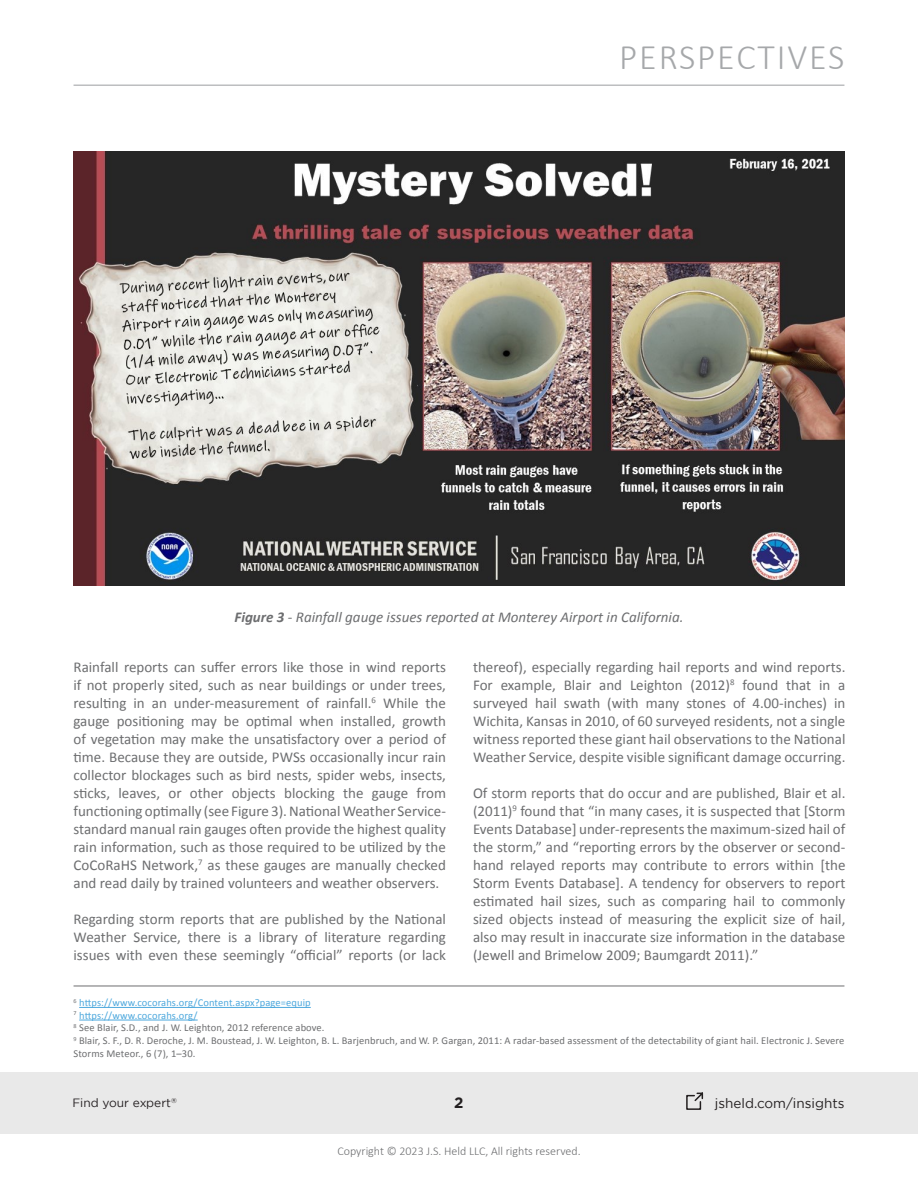
<style>
.page{position:relative;width:918px;height:1188px;background:#fff}
.page>*{position:absolute;margin:0;border:0;box-sizing:border-box;transform-origin:0 0}
.t1{font:300 36px "Calibri";letter-spacing:.05em;color:#a6a8aa}
.Text_Styles{font:15px/18px "Calibri";color:#6d6e70;text-align:justify}
.t2{font:italic 15px "Calibri";color:#6d6e70}
.t3{font:700 15px "Gotham";color:#231f20}
.t4{font:13.5px "Gotham";color:#231f20}
.t5{font:300 12px "Calibri";color:#6d6e70}
.t6{font:12px "Gotham";color:#241f21}
.t7{font:10.5px/12.6px "Calibri";letter-spacing:.01em;color:#6d6e70}
.t8{font:10.5px "Calibri";letter-spacing:.01em;color:#4da8dd}
.t9{font:7.05px "Gotham";color:#241f21}
.s1{font-weight:700}
</style>
<div class="page">
<div style="left:0;top:1072px;width:918px;height:62px;background:#e9e9e9"></div>
<hr style="left:74px;top:85px;width:770px;height:1px;background:#a6a8ab">
<svg style="left:686px;top:1092px;width:18px;height:18px"></svg>
<hr style="left:74px;top:986px;width:770px;height:1px;background:#6d6e70">
<hr style="left:79px;top:1007px;width:232px;height:1px;background:#4da8dd">
<hr style="left:79px;top:1020px;width:119px;height:1px;background:#4da8dd">
<img style="left:74px;top:151px;width:770px;height:434px">
<h1 class="t1" style="left:619px;top:35px;width:227px">PERSPECTIVES</h1>
<p class="t2" style="left:234px;top:607px;width:451px"><span class="s1">Figure 3</span> - Rainfall gauge issues reported at Monterey Airport in California.</p>
<p class="Text_Styles" style="left:74px;top:657px;width:374px">Rainfall reports can suffer errors like those in wind reports if not properly sited, such as near buildings or under trees, resulting in an under-measurement of rainfall.<sup>6</sup> While the gauge positioning may be optimal when installed, growth of vegetation may make the unsatisfactory over a period of time. Because they are outside, PWSs occasionally incur rain collector blockages such as bird nests, spider webs, insects, sticks, leaves, or other objects blocking the gauge from functioning optimally (see Figure 3). National Weather Service&shy;standard manual rain gauges often provide the highest quality rain information, such as those required to be utilized by the CoCoRaHS Network,<sup>7</sup> as these gauges are manually checked and read daily by trained volunteers and weather observers.</p>
<p class="Text_Styles" style="left:74px;top:909px;width:374px">Regarding storm reports that are published by the National Weather Service, there is a library of literature regarding issues with even these seemingly “official” reports (or lack</p>
<p class="Text_Styles" style="left:473px;top:657px;width:374px">thereof), especially regarding hail reports and wind reports.<br>For example, Blair and Leighton (2012)<sup>8</sup> found that in a surveyed hail swath (with many stones of 4.00-inches) in Wichita, Kansas in 2010, of 60 surveyed residents, not a single witness reported these giant hail observations to the National Weather Service, despite visible significant damage occurring.</p>
<p class="Text_Styles" style="left:473px;top:783px;width:374px">Of storm reports that do occur and are published, Blair et al. (2011)<sup>9</sup> found that “in many cases, it is suspected that [Storm Events Database] under-represents the maximum-sized hail of the storm,” and “reporting errors by the observer or second&shy;hand relayed reports may contribute to errors within [the Storm Events Database]. A tendency for observers to report estimated hail sizes, such as comparing hail to commonly sized objects instead of measuring the explicit size of hail, also may result in inaccurate size information in the database (Jewell and Brimelow 2009; Baumgardt 2011).”</p>
<p class="t8" style="left:74px;top:996px;width:239px"><sup>6</sup> https://www.cocorahs.org/Content.aspx?page=equip</p>
<p class="t8" style="left:74px;top:1009px;width:126px"><sup>7</sup> https://www.cocorahs.org/</p>
<p class="t7" style="left:74px;top:1021px;width:253px"><sup>8</sup> See Blair, S.D., and J. W. Leighton, 2012 reference above.</p>
<p class="t7" style="left:74px;top:1034px;width:772px"><sup>9</sup> Blair, S. F., D. R. Deroche, J. M. Boustead, J. W. Leighton, B. L. Barjenbruch, and W. P. Gargan, 2011: A radar-based assessment of the detectability of giant hail. Electronic J. Severe<br>Storms Meteor., 6 (7), 1–30.</p>
<p class="t6" style="left:72px;top:1096px;width:100px">Find your expert</p>
<p class="t3" style="left:454px;top:1093px;width:11px">2</p>
<p class="t4" style="left:715px;top:1095px;width:131px">jsheld.com/insights</p>
<p class="t9" style="left:171px;top:1096px;width:7px">®</p>
<p class="t5" style="left:337px;top:1144px;width:245px">Copyright © 2023 J.S. Held LLC, All rights reserved.</p>
</div>
